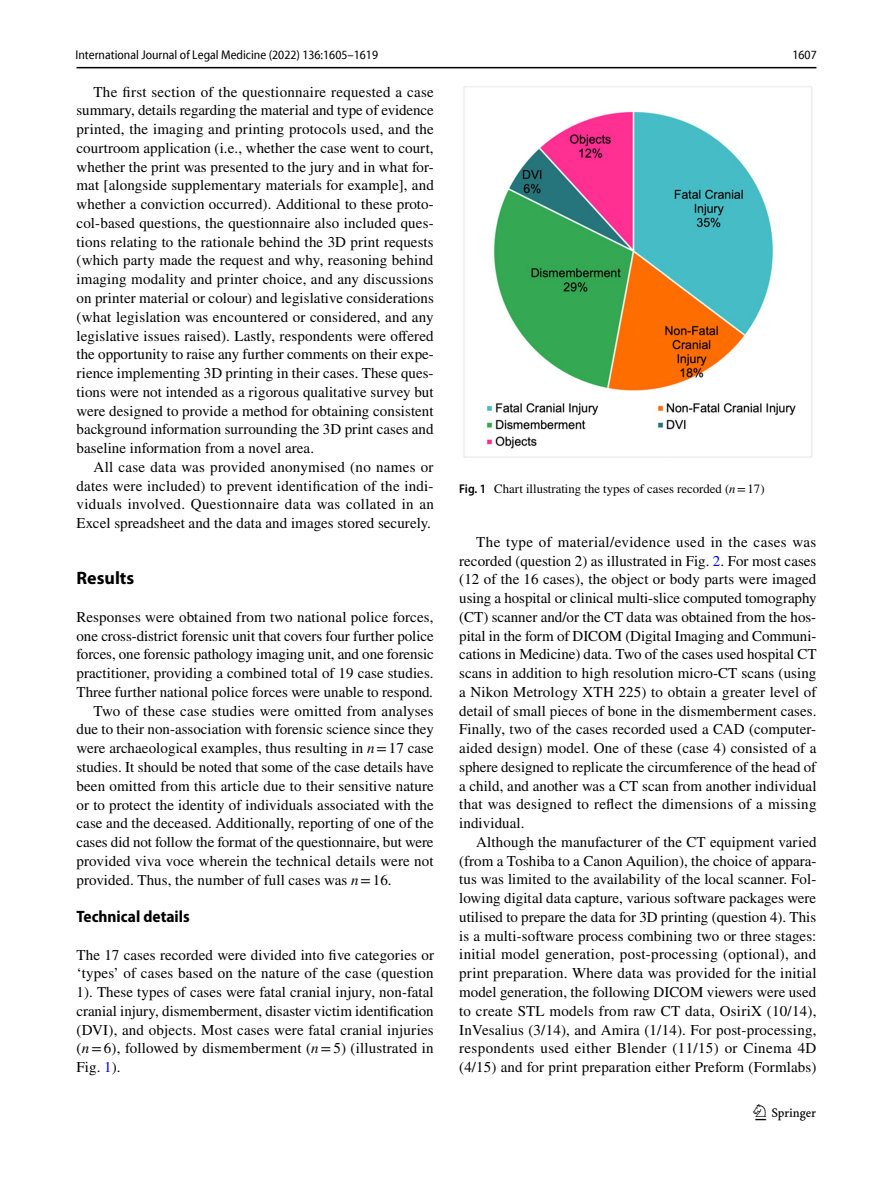
<style>
.page{position:relative;width:893px;height:1187px;background:#fff}
.page>*{position:absolute;margin:0;border:0;box-sizing:border-box;transform-origin:0 0}
.t1{font:22.5px "Springnew Regular 3";color:#000}
.t2{font:700 18px "Myriad Pro";color:#000}
.t3{font:700 semi-condensed 16.5px "Myriad Pro";color:#000}
.t4{font:15px/18.8px "STIX";letter-spacing:.005em;color:#000;text-align:justify}
.t5{font:semi-condensed 12.75px "Myriad Pro Unic";color:#000}
.t6{font:12.75px "STIX";color:#000}
.s1{font-style:italic}
.s2{color:#00f}
.s3{font-family:"Myriad Pro";font-weight:600;font-stretch:semi-condensed}
</style>
<div class="page">
<hr style="left:77px;top:67px;width:739px;height:1px;background:#000">
<img style="left:463px;top:87px;width:349px;height:370px">
<p class="t5" style="left:76px;top:50px;width:304px">International Journal of Legal Medicine (2022) 136:1605–1619</p>
<p class="t5" style="left:792px;top:50px;width:26px">1607</p>
<p class="t4" style="left:77px;top:83px;width:359px;text-indent:17px">The first section of the questionnaire requested a case summary, details regarding the material and type of evidence printed, the imaging and printing protocols used, and the courtroom application (i.e., whether the case went to court, whether the print was presented to the jury and in what for&shy;mat [alongside supplementary materials for example], and whether a conviction occurred). Additional to these proto&shy;col-based questions, the questionnaire also included ques&shy;tions relating to the rationale behind the 3D print requests (which party made the request and why, reasoning behind imaging modality and printer choice, and any discussions on printer material or colour) and legislative considerations (what legislation was encountered or considered, and any legislative issues raised). Lastly, respondents were offered the opportunity to raise any further comments on their expe&shy;rience implementing 3D printing in their cases. These ques&shy;tions were not intended as a rigorous qualitative survey but were designed to provide a method for obtaining consistent background information surrounding the 3D print cases and baseline information from a novel area.</p>
<p class="t4" style="left:77px;top:458px;width:359px;text-indent:17px">All case data was provided anonymised (no names or dates were included) to prevent identification of the indi&shy;viduals involved. Questionnaire data was collated in an Excel spreadsheet and the data and images stored securely.</p>
<p class="t2" style="left:77px;top:566px;width:59px">Results</p>
<p class="t4" style="left:77px;top:608px;width:358px">Responses were obtained from two national police forces,</p>
<p class="t4" style="left:77px;top:627px;width:359px">one cross-district forensic unit that covers four further police</p>
<p class="t4" style="left:77px;top:646px;width:359px">forces, one forensic pathology imaging unit, and one forensic</p>
<p class="t4" style="left:77px;top:664px;width:359px">practitioner, providing a combined total of 19 case studies.</p>
<p class="t4" style="left:77px;top:683px;width:358px">Three further national police forces were unable to respond<span class="s1">.</span></p>
<p class="t4" style="left:94px;top:702px;width:342px">Two of these case studies were omitted from analyses</p>
<p class="t4" style="left:77px;top:721px;width:359px">due to their non-association with forensic science since they</p>
<p class="t4" style="left:77px;top:739px;width:359px">were archaeological examples, thus resulting in <span class="s1">n</span>=17 case</p>
<p class="t4" style="left:77px;top:758px;width:359px">studies. It should be noted that some of the case details have</p>
<p class="t4" style="left:77px;top:777px;width:359px">been omitted from this article due to their sensitive nature</p>
<p class="t4" style="left:77px;top:796px;width:359px">or to protect the identity of individuals associated with the</p>
<p class="t4" style="left:77px;top:814px;width:359px">case and the deceased. Additionally, reporting of one of the</p>
<p class="t4" style="left:77px;top:833px;width:359px">cases did not follow the format of the questionnaire, but were</p>
<p class="t4" style="left:77px;top:852px;width:359px">provided viva voce wherein the technical details were not</p>
<p class="t4" style="left:77px;top:871px;width:317px">provided. Thus, the number of full cases was <span class="s1">n</span>=16.</p>
<p class="t3" style="left:77px;top:907px;width:115px">Technical details</p>
<p class="t4" style="left:77px;top:946px;width:359px">The 17 cases recorded were divided into five categories or ‘types’ of cases based on the nature of the case (question 1). These types of cases were fatal cranial injury, non-fatal cranial injury, dismemberment, disaster victim identification (DVI), and objects. Most cases were fatal cranial injuries (<span class="s1">n</span>=6), followed by dismemberment (<span class="s1">n</span>=5) (illustrated in Fig. <span class="s2">1</span>).</p>
<p class="t6" style="left:459px;top:479px;width:307px"><span class="s3">Fig. 1</span> Chart illustrating the types of cases recorded (<span class="s1">n</span>=17)</p>
<p class="t4" style="left:459px;top:533px;width:359px;text-indent:17px">The type of material/evidence used in the cases was recorded (question 2) as illustrated in Fig. <span class="s2">2</span>. For most cases (12 of the 16 cases), the object or body parts were imaged using a hospital or clinical multi-slice computed tomography (CT) scanner and/or the CT data was obtained from the hos&shy;pital in the form of DICOM (Digital Imaging and Communi&shy;cations in Medicine) data. Two of the cases used hospital CT scans in addition to high resolution micro-CT scans (using a Nikon Metrology XTH 225) to obtain a greater level of detail of small pieces of bone in the dismemberment cases.<br>Finally, two of the cases recorded used a CAD (computer&shy;aided design) model. One of these (case 4) consisted of a sphere designed to replicate the circumference of the head of a child, and another was a CT scan from another individual that was designed to reflect the dimensions of a missing individual.</p>
<p class="t4" style="left:459px;top:833px;width:359px;text-indent:17px">Although the manufacturer of the CT equipment varied (from a Toshiba to a Canon Aquilion), the choice of appara&shy;tus was limited to the availability of the local scanner. Fol&shy;lowing digital data capture, various software packages were utilised to prepare the data for 3D printing (question 4). This is a multi-software process combining two or three stages: initial model generation, post-processing (optional), and print preparation. Where data was provided for the initial model generation, the following DICOM viewers were used to create STL models from raw CT data, OsiriX (10/14), InVesalius (3/14), and Amira (1/14). For post-processing, respondents used either Blender (11/15) or Cinema 4D (4/15) and for print preparation either Preform (Formlabs)</p>
<h1 class="t1" style="left:755px;top:1104px;width:62px">1 3</h1>
</div>
